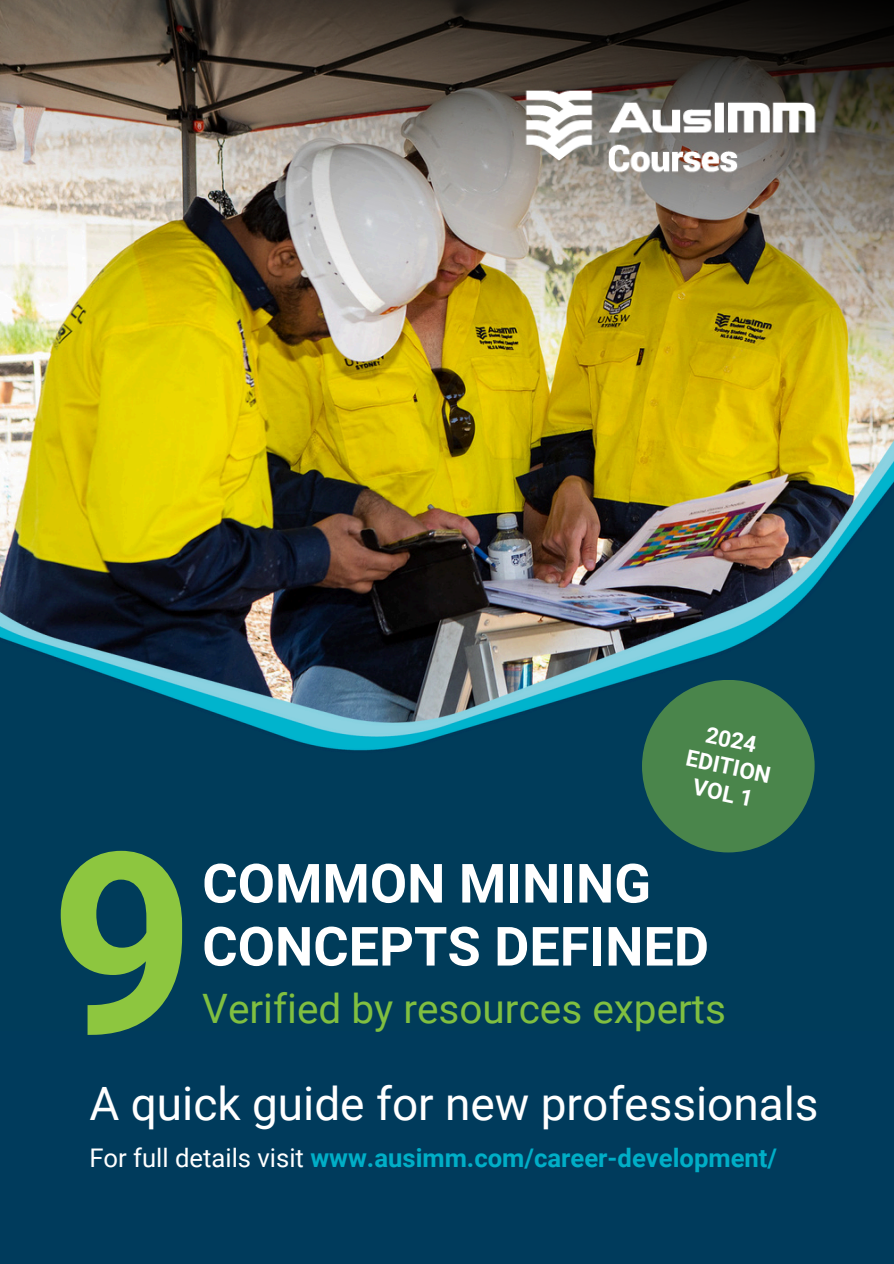
<style>
.page{position:relative;width:894px;height:1264px;background:#fff}
.page>*{position:absolute;margin:0;border:0;box-sizing:border-box;transform-origin:0 0}
.t1{font:700 252.9px "Roboto";color:#8dc63f}
.t2{font:700 54.15px/63px "Roboto";color:#fff}
.t3{font:45.9px "Roboto";color:#fff}
.t4{font:40.5px "Roboto";color:#80bf40}
.t5{font:700 25.65px "Roboto";color:#00aec7}
.t6{font:700 22.5px/26.8px "Roboto";color:#fff;text-align:center}
.s1{font-weight:400;color:#fff}
</style>
<div class="page">
<div style="left:0;top:766px;width:893px;height:497px;background:#003b5c"></div>
<img style="left:0;top:0;width:893px;height:853px">
<div style="left:641px;top:680px;width:173px;height:172px;background:#4a854b;border-radius:50%"></div>
<img style="left:497px;top:60px;width:345px;height:144px">
<p class="t1" style="left:50px;top:798px;width:146px">9</p>
<p class="t6" style="left:708px;top:721px;width:53px;rotate:12deg">2024</p>
<p class="t6" style="left:689px;top:744px;width:87px;rotate:12deg">EDITION<br>VOL 1</p>
<p class="t2" style="left:202px;top:852px;width:508px">COMMON MINING<br>CONCEPTS DEFINED</p>
<p class="t4" style="left:202px;top:985px;width:525px">Verified by resources experts</p>
<p class="t3" style="left:89px;top:1077px;width:730px">A quick guide for new professionals</p>
<p class="t5" style="left:89px;top:1143px;width:689px"><span class="s1">For full details visit</span> www.ausimm.com/career-development/</p>
</div>
